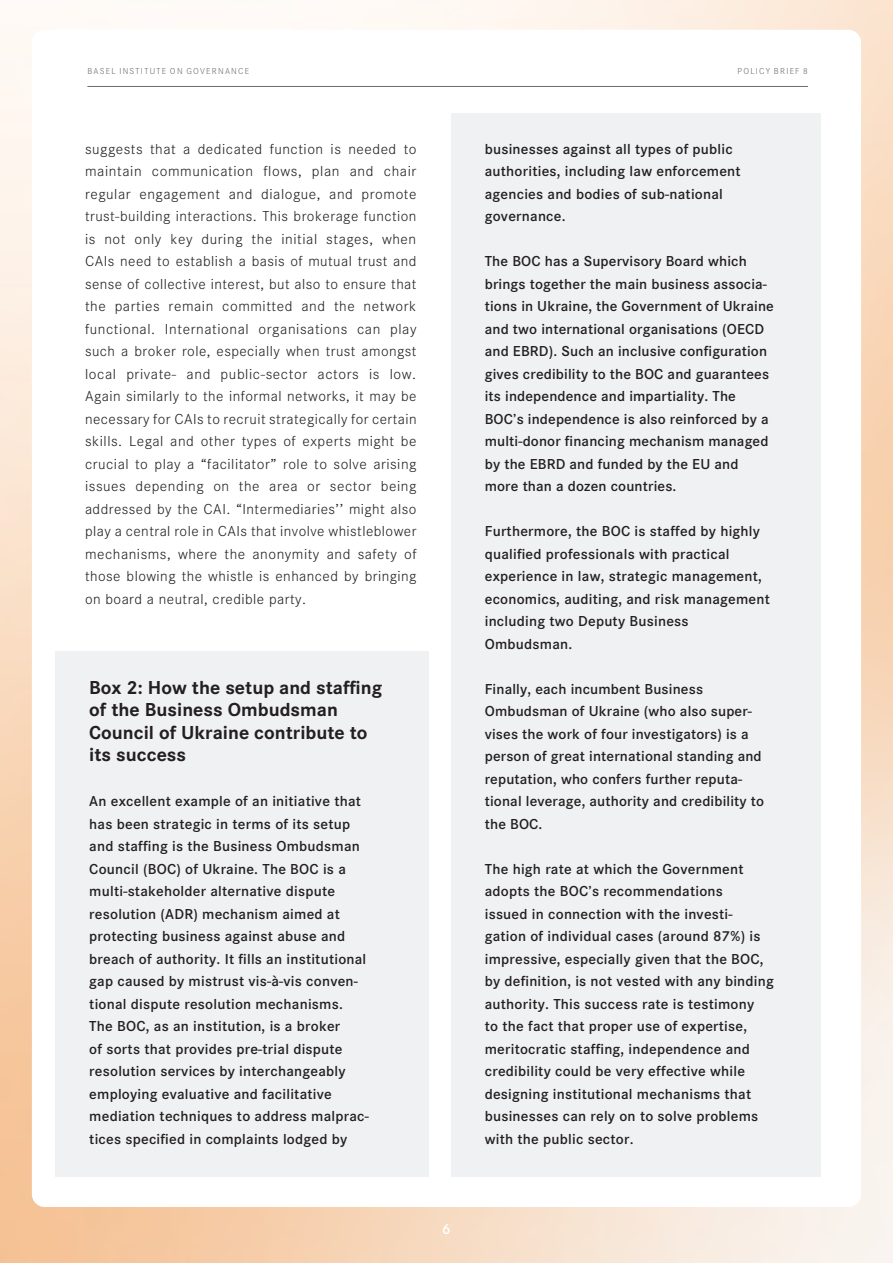
<style>
.page{position:relative;width:893px;height:1263px;background:#fff}
.page>*{position:absolute;margin:0;border:0;box-sizing:border-box;transform-origin:0 0}
.t1{font:700 19.5px/22.5px "Corporate S";color:#231f20}
.t2{font:600 15px/22.5px "Corporate S";letter-spacing:.015em;color:#231f20}
.t3{font:300 15px/22.5px "Corporate S";letter-spacing:.03em;color:#231f20;text-align:justify;scale:1.04 1}
.t4{font:600 15px "Corporate S";color:#fff}
.t5{font:300 9px "Corporate S";letter-spacing:.14em;color:#6c6d70}
</style>
<div class="page">
<hr style="left:87px;top:86px;width:721px;height:1px;background:#6c6d70">
<div style="left:55px;top:651px;width:374px;height:525px;background:#f0f1f2"></div>
<div style="left:451px;top:114px;width:370px;height:140px;background:#f0f1f2"></div>
<div style="left:451px;top:226px;width:370px;height:951px;background:#f0f1f2"></div>
<p class="t5" style="left:87px;top:66px;width:163px">BASEL INSTITUTE ON GOVERNANCE</p>
<p class="t5" style="left:737px;top:66px;width:72px">POLICY BRIEF 8</p>
<p class="t3" style="left:85px;top:138px;width:320px">suggests that a dedicated function is needed to maintain communication flows, plan and chair regular engagement and dialogue, and promote trust-building interactions. This brokerage function is not only key during the initial stages, when CAIs need to establish a basis of mutual trust and sense of collective interest, but also to ensure that the parties remain committed and the network functional. International organisations can play such a broker role, especially when trust amongst local private- and public-sector actors is low.<br>Again similarly to the informal networks, it may be necessary for CAIs to recruit strategically for certain skills. Legal and other types of experts might be crucial to play a “facilitator” role to solve arising issues depending on the area or sector being addressed by the CAI. “Intermediaries’’ might also play a central role in CAIs that involve whistleblower mechanisms, where the anonymity and safety of those blowing the whistle is enhanced by bringing on board a neutral, credible party.</p>
<h1 class="t1" style="left:89px;top:676px;width:294px">Box 2: How the setup and staffing of the Business Ombudsman<br>Council of Ukraine contribute to its success</h1>
<p class="t2" style="left:89px;top:790px;width:281px">An excellent example of an initiative that has been strategic in terms of its setup and staffing is the Business Ombudsman Council (BOC) of Ukraine. The BOC is a multi-stakeholder alternative dispute resolution (ADR) mechanism aimed at protecting business against abuse and breach of authority. It fills an institutional gap caused by mistrust vis-à-vis conven&shy;tional dispute resolution mechanisms.<br>The BOC, as an institution, is a broker<br>of sorts that provides pre-trial dispute resolution services by interchangeably employing evaluative and facilitative mediation techniques to address malprac&shy;tices specified in complaints lodged by</p>
<p class="t4" style="left:442px;top:1220px;width:10px">6</p>
<p class="t2" style="left:485px;top:138px;width:257px">businesses against all types of public authorities, including law enforcement agencies and bodies of sub-national governance.</p>
<p class="t2" style="left:485px;top:250px;width:291px">The BOC has a Supervisory Board which brings together the main business associa&shy;tions in Ukraine, the Government of Ukraine and two international organisations (OECD and EBRD). Such an inclusive configuration gives credibility to the BOC and guarantees its independence and impartiality. The BOC’s independence is also reinforced by a multi-donor financing mechanism managed by the EBRD and funded by the EU and more than a dozen countries.</p>
<p class="t2" style="left:485px;top:520px;width:287px">Furthermore, the BOC is staffed by highly qualified professionals with practical experience in law, strategic management, economics, auditing, and risk management including two Deputy Business Ombudsman.</p>
<p class="t2" style="left:485px;top:678px;width:281px">Finally, each incumbent Business Ombudsman of Ukraine (who also super&shy;vises the work of four investigators) is a person of great international standing and reputation, who confers further reputa&shy;tional leverage, authority and credibility to the BOC.</p>
<p class="t2" style="left:485px;top:858px;width:291px">The high rate at which the Government adopts the BOC’s recommendations<br>issued in connection with the investi&shy;gation of individual cases (around 87%) is impressive, especially given that the BOC, by definition, is not vested with any binding authority. This success rate is testimony<br>to the fact that proper use of expertise, meritocratic staffing, independence and credibility could be very effective while designing institutional mechanisms that businesses can rely on to solve problems with the public sector.</p>
</div>
